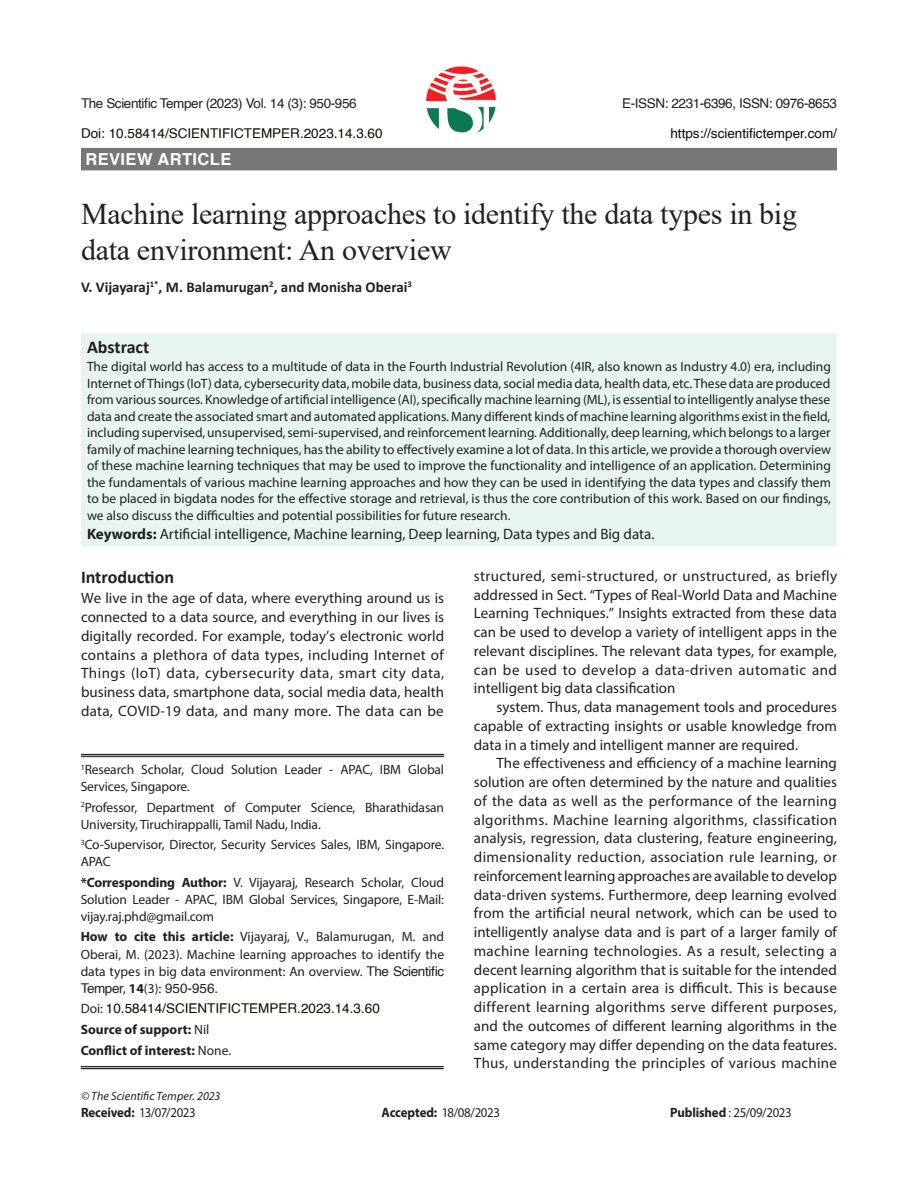
<style>
.page{position:relative;width:918px;height:1188px;background:#fff}
.page>*{position:absolute;margin:0;border:0;box-sizing:border-box;transform-origin:0 0}
.article_head{font:30px/36px "Times New Roman";letter-spacing:-.01em;color:#231f20}
.Sub-Head-1{font:700 18px "Calibri";color:#231f20}
.Subject{font:700 16.5px "Helvetica";letter-spacing:.025em;color:#fff}
.text{font:15px/18.8px "Myriad Pro";letter-spacing:.01em;color:#231f20;text-align:justify}
.Body_flush{font:15px/18.8px "Myriad Pro";letter-spacing:.015em;color:#231f20;text-align:justify}
.Abstract{font:15px "Myriad Pro";color:#231f20}
.author{font:700 15px "Calibri";color:#231f20}
.Abstract-2{font:13.5px/16.5px "Myriad Pro";color:#231f20;text-align:justify}
.affiliation{font:13.5px/17.2px "Myriad Pro";letter-spacing:-.01em;color:#231f20}
.Running_Head{font:13.5px "Helvetica";letter-spacing:-.03em;color:#231f20}
.ref{font:13.5px "Myriad Pro";letter-spacing:-.025em;color:#231f20;scale:.95 1}
.affiliation-2{font:700 13.5px "Myriad Pro";color:#231f20}
.affiliation-3{font:13.5px "Helvetica";color:#100e02}
.Running_Head-2{font:13.5px "Helvetica";color:#100e02}
.Running_Head-3{font:13.5px "Helvetica";color:#0a0b0a}
.Bottom_1st_page{font:italic 12px "Myriad Pro";letter-spacing:.005em;color:#231f20}
.s1{font-weight:700}
.s2{font-family:"Helvetica"}
.s3{font-family:"Myriad Pro";color:#231f20}
.s4{font-weight:400}
</style>
<div class="page">
<div style="left:81px;top:333px;width:756px;height:212px;background:#e8f4f2"></div>
<div style="left:81px;top:148px;width:756px;height:22px;background:#777"></div>
<hr style="left:81px;top:754px;width:363px;height:1px;background:#231f20">
<hr style="left:81px;top:756px;width:363px;height:1px;background:#231f20">
<hr style="left:81px;top:1066px;width:363px;height:1px;background:#231f20">
<hr style="left:81px;top:1068px;width:363px;height:1px;background:#231f20">
<img style="left:426px;top:66px;width:70px;height:68px">
<p class="Running_Head" style="left:81px;top:92px;width:277px">The Scientific Temper (2023) Vol. 14 (3): 950-956</p>
<p class="Running_Head" style="left:622px;top:92px;width:216px">E-ISSN: 2231-6396, ISSN: 0976-8653</p>
<p class="Running_Head-2" style="left:81px;top:122px;width:303px">Doi: 10.58414/SCIENTIFICTEMPER.2023.14.3.60</p>
<p class="Running_Head-3" style="left:670px;top:122px;width:168px">https://scientifictemper.com/</p>
<p class="Subject" style="left:86px;top:146px;width:147px">REVIEW ARTICLE</p>
<p class="article_head" style="left:81px;top:195px;width:718px">Machine learning approaches to identify the data types in big data environment: An overview</p>
<p class="author" style="left:81px;top:276px;width:332px">V. Vijayaraj<sup>1*</sup>, M. Balamurugan<sup>2</sup>, and Monisha Oberai<sup>3</sup></p>
<p class="Sub-Head-1" style="left:87px;top:334px;width:64px">Abstract</p>
<p class="Abstract-2" style="left:87px;top:358px;width:746px">The digital world has access to a multitude of data in the Fourth Industrial Revolution (4IR, also known as Industry 4.0) era, including Internet of Things (IoT) data, cybersecurity data, mobile data, business data, social media data, health data, etc. These data are produced from various sources. Knowledge of artificial intelligence (AI), specifically machine learning (ML), is essential to intelligently analyse these data and create the associated smart and automated applications. Many different kinds of machine learning algorithms exist in the field, including supervised, unsupervised, semi-supervised, and reinforcement learning. Additionally, deep learning, which belongs to a larger family of machine learning techniques, has the ability to effectively examine a lot of data. In this article, we provide a thorough overview of these machine learning techniques that may be used to improve the functionality and intelligence of an application. Determining the fundamentals of various machine learning approaches and how they can be used in identifying the data types and classify them to be placed in bigdata nodes for the effective storage and retrieval, is thus the core contribution of this work. Based on our findings, we also discuss the difficulties and potential possibilities for future research.</p>
<p class="Abstract" style="left:87px;top:525px;width:569px"><span class="s1">Keywords:</span> Artificial intelligence, Machine learning, Deep learning, Data types and Big data.</p>
<p class="Sub-Head-1" style="left:81px;top:564px;width:95px">Introduction</p>
<p class="Body_flush" style="left:81px;top:589px;width:365px">We live in the age of data, where everything around us is connected to a data source, and everything in our lives is digitally recorded. For example, today’s electronic world contains a plethora of data types, including Internet of Things (IoT) data, cybersecurity data, smart city data, business data, smartphone data, social media data, health data, COVID-19 data, and many more. The data can be</p>
<p class="affiliation" style="left:81px;top:761px;width:365px"><sup>1</sup>Research Scholar, Cloud Solution Leader - APAC, IBM Global<br>Services, Singapore.</p>
<p class="affiliation" style="left:81px;top:798px;width:365px"><sup>2</sup>Professor, Department of Computer Science, Bharathidasan<br>University, Tiruchirappalli, Tamil Nadu, India.</p>
<p class="affiliation" style="left:81px;top:836px;width:365px"><sup>3</sup>Co-Supervisor, Director, Security Services Sales, IBM, Singapore.<br>APAC</p>
<p class="affiliation" style="left:81px;top:873px;width:365px;text-align:justify"><span class="s1">*Corresponding Author:</span> V. Vijayaraj, Research Scholar, Cloud Solution Leader - APAC, IBM Global Services, Singapore, E-Mail: vijay.raj.phd@gmail.com</p>
<p class="affiliation" style="left:81px;top:928px;width:365px;text-align:justify"><span class="s1">How to cite this article:</span> Vijayaraj, V., Balamurugan, M. and Oberai, M. (2023). Machine learning approaches to identify the data types in big data environment: An overview. <span class="s2">The Scientific Temper</span>, <span class="s1">14</span>(3): <span class="s2">950-956.</span></p>
<p class="affiliation-3" style="left:81px;top:998px;width:301px"><span class="s3">Doi:</span> 10.58414/SCIENTIFICTEMPER.2023.14.3.60</p>
<p class="affiliation-2" style="left:81px;top:1020px;width:130px">Source of support: <span class="s4">Nil</span></p>
<p class="affiliation-2" style="left:81px;top:1042px;width:152px">Conflict of interest: <span class="s4">None.</span></p>
<p class="Body_flush" style="left:474px;top:566px;width:365px">structured, semi-structured, or unstructured, as briefly addressed in Sect. “Types of Real-World Data and Machine Learning Techniques.” Insights extracted from these data can be used to develop a variety of intelligent apps in the relevant disciplines. The relevant data types, for example, can be used to develop a data-driven automatic and intelligent big data classification</p>
<p class="text" style="left:474px;top:697px;width:365px;text-indent:22px">system. Thus, data management tools and procedures capable of extracting insights or usable knowledge from data in a timely and intelligent manner are required.</p>
<p class="text" style="left:474px;top:754px;width:365px;text-indent:22px">The effectiveness and efficiency of a machine learning solution are often determined by the nature and qualities of the data as well as the performance of the learning algorithms. Machine learning algorithms, classification analysis, regression, data clustering, feature engineering, dimensionality reduction, association rule learning, or reinforcement learning approaches are available to develop data-driven systems. Furthermore, deep learning evolved from the artificial neural network, which can be used to intelligently analyse data and is part of a larger family of machine learning technologies. As a result, selecting a decent learning algorithm that is suitable for the intended application in a certain area is difficult. This is because different learning algorithms serve different purposes, and the outcomes of different learning algorithms in the same category may differ depending on the data features.<br>Thus, understanding the principles of various machine</p>
<p class="Bottom_1st_page" style="left:81px;top:1089px;width:141px">© The Scientific Temper. 2023</p>
<p class="ref" style="left:81px;top:1104px;width:122px"><span class="s1">Received:</span> 13/07/2023</p>
<p class="ref" style="left:382px;top:1104px;width:126px"><span class="s1">Accepted:</span> 18/08/2023</p>
<p class="ref" style="left:670px;top:1104px;width:129px"><span class="s1">Published</span> : 25/09/2023</p>
</div>
